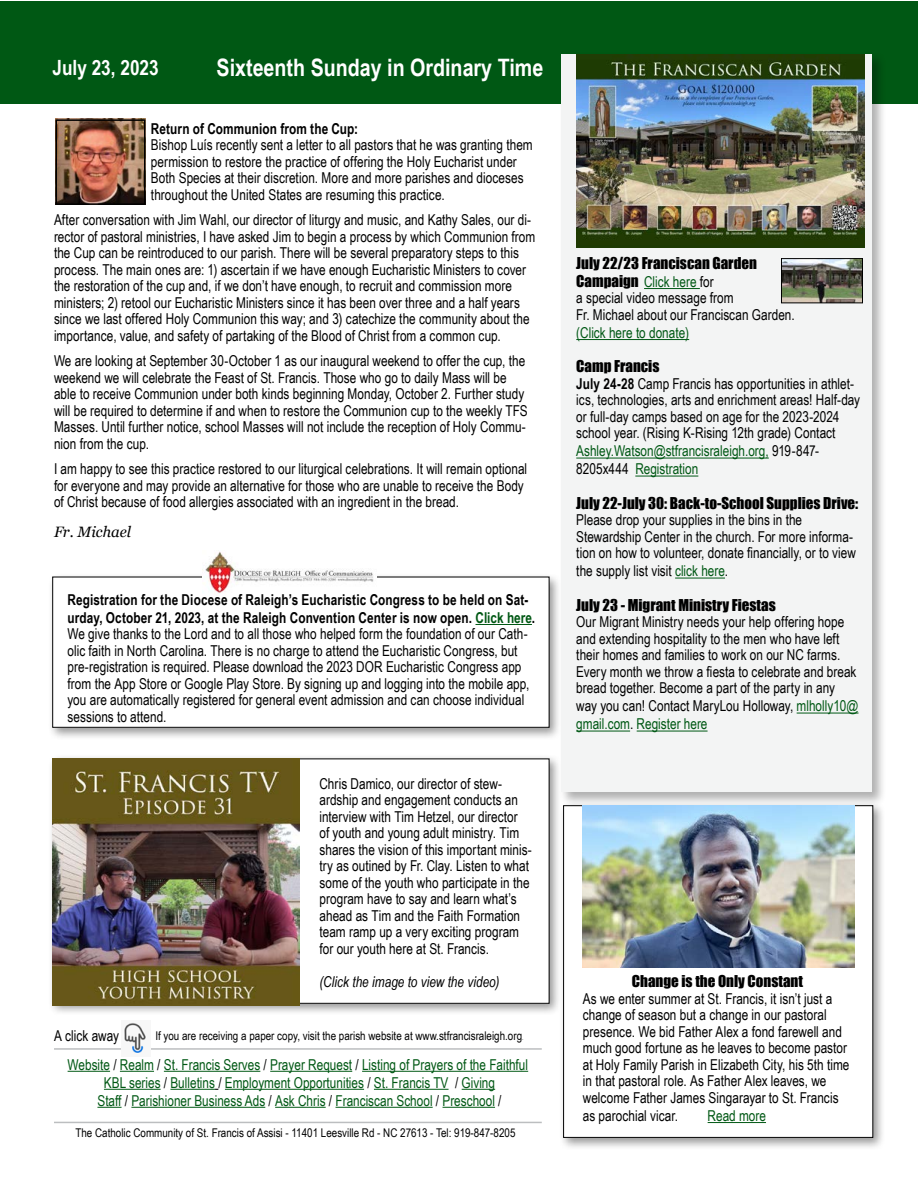
<style>
.page{position:relative;width:918px;height:1188px;background:#fff}
.page>*{position:absolute;margin:0;border:0;box-sizing:border-box;transform-origin:0 0}
.t1{font:700 24px "Arial Narrow";color:#fff}
.t2{font:700 21px "Arial Narrow";color:#fff}
.t3{font:15px/16.5px "Arial Narrow";letter-spacing:.005em;color:#000;scale:.96 1}
.t4{font:15px/18px "Arial Narrow";color:#005814;text-align:center;scale:.96 1}
.t5{font:700 15px/18px "Arial Narrow";letter-spacing:.01em;color:#000;scale:.96 1}
.t6{font:15px "Impact";color:#000}
.t7{font:italic 15px "Arial Narrow";letter-spacing:.005em;color:#000;scale:.96 1}
.t8{font:italic 15px "Georgia";color:#000}
.t9{font:12px "Arial Narrow";color:#000}
.s1{color:#005814}
.s2{font-size:6px}
.s3{color:#000}
.s4{font-family:"Impact"}
.s5{font-weight:700}
</style>
<div class="page">
<div style="left:1px;top:1px;width:917px;height:103px;background:#005814"></div>
<img style="left:59px;top:122px;width:84px;height:80px">
<hr style="left:54px;top:1122px;width:488px;height:1px;background:#bcbec0">
<hr style="left:54px;top:1048px;width:488px;height:2px;background:#bcbec0">
<hr style="left:68px;top:1071px;width:42px;height:1px;background:#005814">
<hr style="left:120px;top:1071px;width:34px;height:1px;background:#005814">
<hr style="left:164px;top:1071px;width:96px;height:1px;background:#005814">
<hr style="left:270px;top:1071px;width:82px;height:1px;background:#005814">
<hr style="left:362px;top:1071px;width:166px;height:1px;background:#005814">
<hr style="left:104px;top:1089px;width:57px;height:1px;background:#005814">
<hr style="left:170px;top:1089px;width:45px;height:1px;background:#005814">
<hr style="left:225px;top:1089px;width:139px;height:1px;background:#005814">
<hr style="left:374px;top:1089px;width:75px;height:1px;background:#005814">
<hr style="left:462px;top:1089px;width:33px;height:1px;background:#005814">
<svg style="left:97px;top:1107px;width:25px;height:1px"></svg>
<hr style="left:131px;top:1107px;width:134px;height:1px;background:#005814">
<hr style="left:275px;top:1107px;width:51px;height:1px;background:#005814">
<hr style="left:336px;top:1107px;width:97px;height:1px;background:#005814">
<hr style="left:443px;top:1107px;width:52px;height:1px;background:#005814">
<img style="left:122px;top:1022px;width:28px;height:31px">
<div style="left:48px;top:572px;width:514px;height:168px;background:#000;opacity:.41"></div>
<div style="left:53px;top:577px;width:496px;height:150px;background:#fff"></div>
<div style="left:52px;top:577px;width:497px;height:151px;border:1px solid #000"></div>
<div style="left:48px;top:754px;width:514px;height:262px;background:#000;opacity:.41"></div>
<div style="left:53px;top:759px;width:496px;height:244px;background:#fff"></div>
<div style="left:559px;top:801px;width:327px;height:350px;background:#000;opacity:.41"></div>
<div style="left:564px;top:806px;width:309px;height:331px;background:#fff"></div>
<div style="left:559px;top:52px;width:328px;height:755px;background:#000;opacity:.31"></div>
<div style="left:562px;top:54px;width:310px;height:738px;background:#f3f4f4"></div>
<hr style="left:644px;top:288px;width:56px;height:1px;background:#005814">
<hr style="left:576px;top:339px;width:113px;height:1px;background:#005814">
<hr style="left:576px;top:458px;width:193px;height:1px;background:#005814">
<hr style="left:635px;top:476px;width:63px;height:1px;background:#005814">
<hr style="left:675px;top:578px;width:50px;height:1px;background:#005814">
<hr style="left:797px;top:713px;width:62px;height:1px;background:#005814">
<hr style="left:576px;top:731px;width:54px;height:1px;background:#005814">
<hr style="left:637px;top:731px;width:71px;height:1px;background:#005814">
<div style="left:56px;top:119px;width:90px;height:86px;border:2px solid #000"></div>
<hr style="left:708px;top:1122px;width:58px;height:1px;background:#005814">
<img style="left:783px;top:260px;width:78px;height:41px">
<div style="left:781px;top:258px;width:82px;height:45px;border:1px solid #000"></div>
<img style="left:582px;top:806px;width:273px;height:162px">
<img style="left:576px;top:54px;width:288px;height:194px">
<img style="left:203px;top:551px;width:174px;height:42px">
<hr style="left:476px;top:624px;width:56px;height:1px;background:#005814">
<img style="left:52px;top:758px;width:248px;height:247px">
<h2 class="t2" style="left:52px;top:52px;width:108px">July 23, 2023</h2>
<h1 class="t1" style="left:217px;top:49px;width:328px">Sixteenth Sunday in Ordinary Time</h1>
<p class="t5" style="left:151px;top:119px;width:217px">Return of Communion from the Cup:</p>
<p class="t3" style="left:151px;top:136px;width:399px">Bishop Luís recently sent a letter to all pastors that he was granting them permission to restore the practice of offering the Holy Eucharist under Both Species at their discretion. More and more parishes and dioceses throughout the United States are resuming this practice.</p>
<p class="t3" style="left:54px;top:211px;width:503px">After conversation with Jim Wahl, our director of liturgy and music, and Kathy Sales, our di&shy;rector of pastoral ministries, I have asked Jim to begin a process by which Communion from the Cup can be reintroduced to our parish. There will be several preparatory steps to this process. The main ones are: 1) ascertain if we have enough Eucharistic Ministers to cover the restoration of the cup and, if we don’t have enough, to recruit and commission more ministers; 2) retool our Eucharistic Ministers since it has been over three and a half years since we last offered Holy Communion this way; and 3) catechize the community about the importance, value, and safety of partaking of the Blood of Christ from a common cup.</p>
<p class="t3" style="left:54px;top:352px;width:495px">We are looking at September 30-October 1 as our inaugural weekend to offer the cup, the weekend we will celebrate the Feast of St. Francis. Those who go to daily Mass will be able to receive Communion under both kinds beginning Monday, October 2. Further study will be required to determine if and when to restore the Communion cup to the weekly TFS Masses. Until further notice, school Masses will not include the reception of Holy Commu&shy;nion from the cup.</p>
<p class="t3" style="left:54px;top:460px;width:494px">I am happy to see this practice restored to our liturgical celebrations. It will remain optional for everyone and may provide an alternative for those who are unable to receive the Body of Christ because of food allergies associated with an ingredient in the bread.</p>
<p class="t8" style="left:54px;top:521px;width:79px">Fr. Michael</p>
<p class="t5" style="left:68px;top:590px;width:489px">Registration for the Diocese of Raleigh’s Eucharistic Congress to be held on Sat&shy;urday, October 21, 2023, at the Raleigh Convention Center is now open. <span class="s1">Click here</span>.</p>
<p class="t3" style="left:68px;top:625px;width:483px">We give thanks to the Lord and to all those who helped form the foundation of our Cath&shy;olic faith in North Carolina. There is no charge to attend the Eucharistic Congress, but pre-registration is required. Please download the 2023 DOR Eucharistic Congress app from the App Store or Google Play Store. By signing up and logging into the mobile app, you are automatically registered for general event admission and can choose individual sessions to attend.</p>
<p class="t3" style="left:54px;top:1027px;width:69px">A click away</p>
<p class="t3" style="left:320px;top:774px;width:223px">Chris Damico, our director of stew&shy;ardship and engagement conducts an interview with Tim Hetzel, our director<br>of youth and young adult ministry. Tim shares the vision of this important minis&shy;try as outined by Fr. Clay. Listen to what some of the youth who participate in the program have to say and learn what’s ahead as Tim and the Faith Formation team ramp up a very exciting program for our youth here at St. Francis.</p>
<p class="t7" style="left:320px;top:971px;width:189px">(Click the image to view the video)</p>
<p class="t9" style="left:155px;top:1027px;width:370px">If you are receiving a paper copy, visit the parish website at www.stfrancisraleigh.org<span class="s2">.</span></p>
<p class="t4" style="left:68px;top:1055px;width:481px">Website <span class="s3">/</span> Realm <span class="s3">/</span> St. Francis Serves <span class="s3">/</span> Prayer Request <span class="s3">/</span> Listing of Prayers of the Faithful<br>KBL series <span class="s3">/</span> Bulletins <span class="s3">/</span> Employment Opportunities <span class="s3">/</span> St. Francis TV <span class="s3">/</span> Giving<br>Staff <span class="s3">/</span> Parishioner Business Ads <span class="s3">/</span> Ask Chris <span class="s3">/</span> Franciscan School <span class="s3">/</span> Preschool <span class="s3">/</span></p>
<p class="t9" style="left:76px;top:1124px;width:441px">The Catholic Community of St. Francis of Assisi - 11401 Leesville Rd - NC 27613 - Tel: 919-847-8205</p>
<p class="t6" style="left:576px;top:251px;width:182px">July 22/23 Franciscan Garden</p>
<p class="t3" style="left:576px;top:273px;width:229px"><span class="s4">Campaign</span> <span class="s1">Click here</span> for<br>a special video message from<br>Fr. Michael about our Franciscan Garden.</p>
<p class="t4" style="left:576px;top:323px;width:119px">(Click here to donate)</p>
<p class="t6" style="left:576px;top:355px;width:85px">Camp Francis</p>
<p class="t3" style="left:576px;top:375px;width:297px"><span class="s5">July 24-28</span> Camp Francis has opportunities in athlet&shy;ics, technologies, arts and enrichment areas! Half-day or full-day camps based on age for the 2023-2024 school year. (Rising K-Rising 12th grade) Contact</p>
<p class="t4" style="left:576px;top:442px;width:254px;text-align:left">Ashley.Watson@stfrancisraleigh.org, <span class="s3">919-847-<br>8205x444</span> Registration</p>
<p class="t6" style="left:576px;top:491px;width:284px">July 22-July 30: Back-to-School Supplies Drive:</p>
<p class="t3" style="left:576px;top:511px;width:293px">Please drop your supplies in the bins in the<br>Stewardship Center in the church. For more informa&shy;tion on how to volunteer, donate financially, or to view</p>
<p class="t3" style="left:576px;top:562px;width:160px">the supply list visit <span class="s1">click here</span>.</p>
<p class="t6" style="left:576px;top:593px;width:201px">July 23 - Migrant Ministry Fiestas</p>
<p class="t3" style="left:576px;top:613px;width:293px">Our Migrant Ministry needs your help offering hope and extending hospitality to the men who have left their homes and families to work on our NC farms.<br>Every month we throw a fiesta to celebrate and break bread together. Become a part of the party in any</p>
<p class="t3" style="left:576px;top:697px;width:295px;line-height:18px">way you can! Contact MaryLou Holloway, <span class="s1">mlholly10@ gmail.com</span>. <span class="s1">Register here</span></p>
<p class="t6" style="left:632px;top:970px;width:173px">Change is the Only Constant</p>
<p class="t3" style="left:583px;top:990px;width:279px">As we enter summer at St. Francis, it isn’t just a change of season but a change in our pastoral presence. We bid Father Alex a fond farewell and much good fortune as he leaves to become pastor at Holy Family Parish in Elizabeth City, his 5th time in that pastoral role. As Father Alex leaves, we welcome Father James Singarayar to St. Francis</p>
<p class="t3" style="left:583px;top:1107px;width:101px">as parochial vicar.</p>
<p class="t4" style="left:708px;top:1106px;width:62px">Read more</p>
</div>
